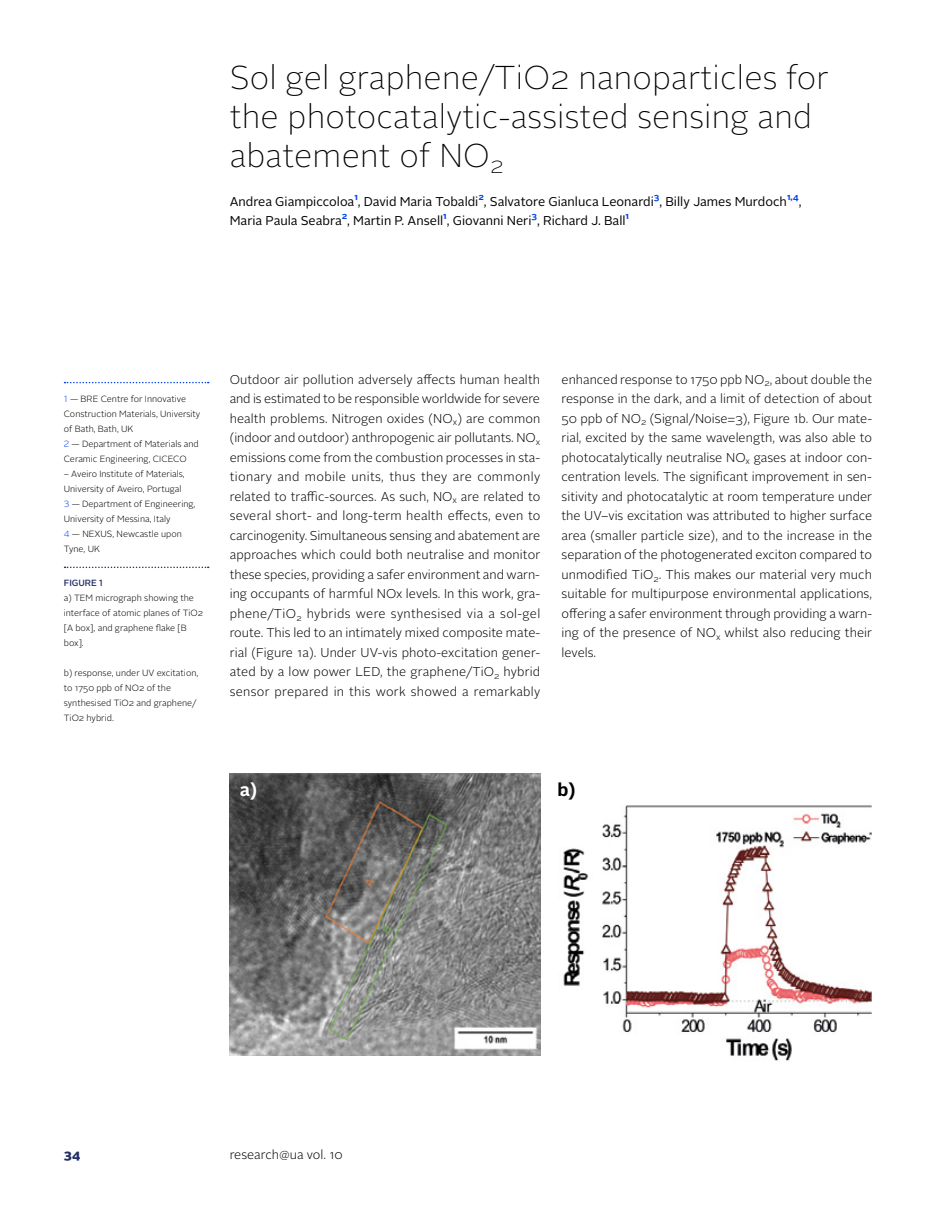
<style>
.page{position:relative;width:936px;height:1212px;background:#fff}
.page>*{position:absolute;margin:0;border:0;box-sizing:border-box;transform-origin:0 0}
.t1{font:100 33px/39px "Alright Sans";letter-spacing:.005em;color:#000}
.t2{font:700 18px "Alright Sans";color:#fff}
.t3{font:700 18px "Alright Sans";color:#000}
.t4{font:300 12.75px/19.5px "Alright Sans";letter-spacing:.005em;color:#000;text-align:justify}
.t5{font:12.75px "Alright Sans";color:#000}
.t6{font:900 12.75px "Alright Sans";color:#253067}
.t7{font:300 9px/15px "Alright Sans";color:#000}
.t8{font:500 9px "Alright Sans";color:#253067}
.t9{font:700 8.85px "Alright Sans";color:#04e}
.s1{color:#04e}
</style>
<div class="page">
<svg style="left:65px;top:382px;width:144px;height:1px"></svg>
<svg style="left:65px;top:567px;width:144px;height:1px"></svg>
<img style="left:230px;top:773px;width:310px;height:283px">
<img style="left:563px;top:805px;width:308px;height:256px">
<div style="left:555px;top:776px;width:41px;height:35px;background:#fff"></div>
<h1 class="t1" style="left:230px;top:58px;width:600px">Sol gel graphene/TiO2 nanoparticles for the photocatalytic-assisted sensing and abatement of NO<sub>2</sub></h1>
<p class="t5" style="left:230px;top:193px;width:558px">Andrea Giampiccoloa , David Maria Tobaldi , Salvatore Gianluca Leonardi , Billy James Murdoch</p>
<p class="t9" style="left:354px;top:190px;width:5px">1</p>
<p class="t9" style="left:478px;top:190px;width:7px">2</p>
<p class="t9" style="left:654px;top:190px;width:7px">3</p>
<p class="t9" style="left:787px;top:190px;width:13px">1,4</p>
<p class="t5" style="left:798px;top:193px;width:4px">,</p>
<p class="t9" style="left:342px;top:210px;width:7px">2</p>
<p class="t9" style="left:443px;top:210px;width:5px">1</p>
<p class="t9" style="left:531px;top:210px;width:7px">3</p>
<p class="t9" style="left:625px;top:210px;width:5px">1</p>
<p class="t5" style="left:230px;top:212px;width:397px">Maria Paula Seabra , Martin P. Ansell , Giovanni Neri , Richard J. Ball</p>
<p class="t7" style="left:64px;top:392px;width:138px"><span class="s1">1</span> — BRE Centre for Innovative<br>Construction Materials, University of Bath, Bath, UK<br><span class="s1">2</span> — Department of Materials and<br>Ceramic Engineering, CICECO</p>
<p class="t7" style="left:64px;top:467px;width:133px">– Aveiro Institute of Materials,<br>University of Aveiro, Portugal<br><span class="s1">3</span> — Department of Engineering,<br>University of Messina, Italy<br><span class="s1">4</span> — NEXUS, Newcastle upon<br>Tyne, UK</p>
<p class="t8" style="left:64px;top:576px;width:40px">FIGURE 1</p>
<p class="t7" style="left:64px;top:590px;width:141px">a) TEM micrograph showing the interface of atomic planes of TiO2 [A box], and graphene flake [B box].</p>
<p class="t7" style="left:64px;top:665px;width:136px">b) response, under UV excitation, to 1750 ppb of NO2 of the synthesised TiO2 and graphene/<br>TiO2 hybrid.</p>
<p class="t4" style="left:230px;top:370px;width:312px">Outdoor air pollution adversely affects human health and is estimated to be responsible worldwide for severe health problems. Nitrogen oxides (NO<sub>x</sub>) are common (indoor and outdoor) anthropogenic air pollutants. NO<sub>x </sub>emissions come from the combustion processes in sta&shy;tionary and mobile units, thus they are commonly related to traffic-sources. As such, NO<sub>x</sub> are related to several short- and long-term health effects, even to carcinogenity. Simultaneous sensing and abatement are approaches which could both neutralise and monitor these species, providing a safer environment and warn&shy;ing occupants of harmful NOx levels. In this work, gra&shy;phene/TiO<sub>2</sub> hybrids were synthesised via a sol-gel route. This led to an intimately mixed composite mate&shy;rial (Figure 1a). Under UV-vis photo-excitation gener&shy;ated by a low power LED, the graphene/TiO<sub>2</sub> hybrid sensor prepared in this work showed a remarkably</p>
<p class="t4" style="left:561px;top:370px;width:312px">enhanced response to 1750 ppb NO<sub>2</sub>, about double the response in the dark, and a limit of detection of about 50 ppb of NO<sub>2</sub> (Signal/Noise=3), Figure 1b. Our mate&shy;rial, excited by the same wavelength, was also able to photocatalytically neutralise NO<sub>x</sub> gases at indoor con&shy;centration levels. The significant improvement in sen&shy;sitivity and photocatalytic at room temperature under the UV–vis excitation was attributed to higher surface area (smaller particle size), and to the increase in the separation of the photogenerated exciton compared to unmodified TiO<sub>2</sub>. This makes our material very much suitable for multipurpose environmental applications, offering a safer environment through providing a warn&shy;ing of the presence of NO<sub>x</sub> whilst also reducing their levels.</p>
<h2 class="t2" style="left:240px;top:777px;width:19px">a)</h2>
<h2 class="t3" style="left:557px;top:777px;width:20px">b)</h2>
<p class="t6" style="left:64px;top:1146px;width:18px">34</p>
<p class="t4" style="left:230px;top:1145px;width:114px">research@ua vol. 10</p>
</div>
